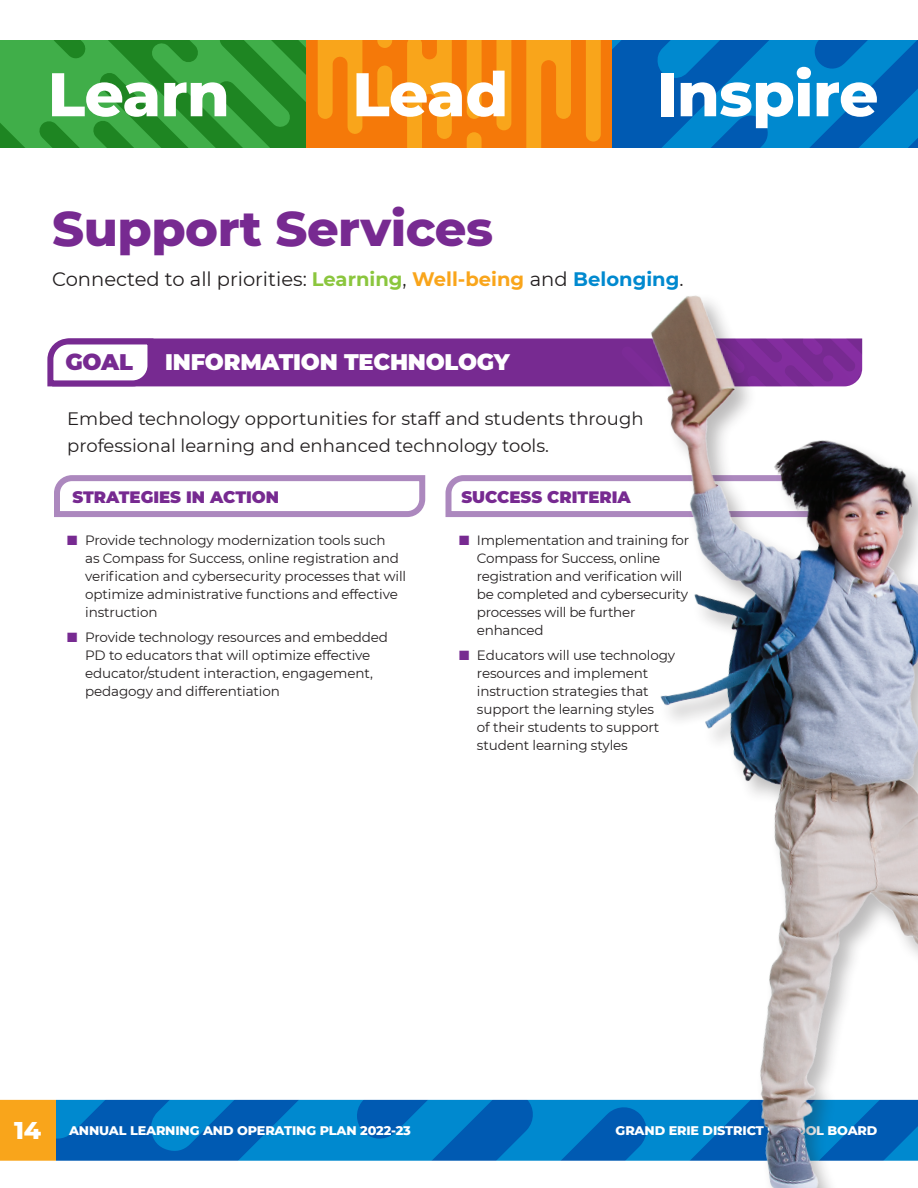
<style>
.page{position:relative;width:918px;height:1188px;background:#fff}
.page>*{position:absolute;margin:0;border:0;box-sizing:border-box;transform-origin:0 0}
.t1{font:800 61.5px "Montserrat";letter-spacing:-.01em;color:#fff}
.t2{font:800 49.5px "Montserrat";letter-spacing:-.01em;color:#772a91}
.t3{font:900 22.5px "Montserrat";letter-spacing:-.01em;color:#fff}
.t4{font:900 22.5px "Montserrat";color:#772a91}
.t5{font:19.5px "Montserrat";color:#231f20}
.t6{font:18px/27px "Montserrat";color:#231f20}
.t7{font:900 16.5px "Montserrat";color:#772a91}
.t8{font:13.5px/18px "Montserrat";letter-spacing:-.01em;color:#231f20}
.t9{font:800 12.75px "Montserrat";letter-spacing:-.01em;color:#fff}
.s1{font-weight:700;color:#8bc63e}
.s2{font-weight:700;color:#f9a51b}
.s3{font-weight:700;color:#0089cf}
.s4{color:#772a91}
.s5{font-size:24.75px}
</style>
<div class="page">
<svg style="left:56px;top:1100px;width:97px;height:61px;background:#0164b8"></svg>
<svg style="left:153px;top:1100px;width:389px;height:61px;background:#0176c3"></svg>
<div style="left:0;top:1100px;width:56px;height:61px;background:#f9a51b"></div>
<div style="left:612px;top:40px;width:47px;height:108px;background:#005ab2"></div>
<svg style="left:659px;top:40px;width:259px;height:108px;background:#0075c3"></svg>
<svg style="left:0;top:40px;width:612px;height:108px;background:#949525"></svg>
<svg style="left:54px;top:475px;width:372px;height:42px"></svg>
<svg style="left:445px;top:475px;width:97px;height:42px"></svg>
<svg style="left:47px;top:338px;width:495px;height:49px;background:#8d4ca2"></svg>
<img style="left:542px;top:295px;width:376px;height:893px">
<h1 class="t1" style="left:48px;top:49px;width:184px">Learn</h1>
<h1 class="t1" style="left:352px;top:49px;width:158px">Lead</h1>
<h1 class="t1" style="left:657px;top:49px;width:223px">Inspire</h1>
<h2 class="t2" style="left:52px;top:192px;width:442px">Support Services</h2>
<h3 class="t5" style="left:52px;top:266px;width:633px">Connected to all priorities: <span class="s1">Learning</span>, <span class="s2">Well-being</span> and <span class="s3">Belonging</span>.</h3>
<h3 class="t4" style="left:65px;top:346px;width:69px">GOAL</h3>
<h3 class="t3" style="left:165px;top:346px;width:346px">INFORMATION TECHNOLOGY</h3>
<h3 class="t6" style="left:67px;top:404px;width:578px">Embed technology opportunities for staff and students through professional learning and enhanced technology tools.</h3>
<p class="t7" style="left:72px;top:485px;width:208px">STRATEGIES IN ACTION</p>
<p class="t7" style="left:461px;top:485px;width:171px">SUCCESS CRITERIA</p>
<p class="t8" style="left:85px;top:531px;width:323px;text-indent:-18px"><span class="s4">■</span> Provide technology modernization tools such<br>as Compass for Success, online registration and verification and cybersecurity processes that will optimize administrative functions and effective instruction</p>
<p class="t8" style="left:85px;top:627px;width:304px;text-indent:-18px"><span class="s4">■</span> Provide technology resources and embedded PD to educators that will optimize effective educator/student interaction, engagement, pedagogy and differentiation</p>
<p class="t8" style="left:477px;top:531px;width:214px;text-indent:-18px"><span class="s4">■</span> Implementation and training for<br>Compass for Success, online registration and verification will be completed and cybersecurity processes will be further enhanced</p>
<p class="t8" style="left:477px;top:645px;width:200px;text-indent:-18px"><span class="s4">■</span> Educators will use technology resources and implement instruction strategies that support the learning styles<br>of their students to support student learning styles</p>
<p class="t9" style="left:14px;top:1121px;width:398px"><span class="s5">14</span> ANNUAL LEARNING AND OPERATING PLAN 2022-23</p>
<p class="t9" style="left:616px;top:1121px;width:263px">GRAND ERIE DISTRICT SCHOOL BOARD</p>
</div>
